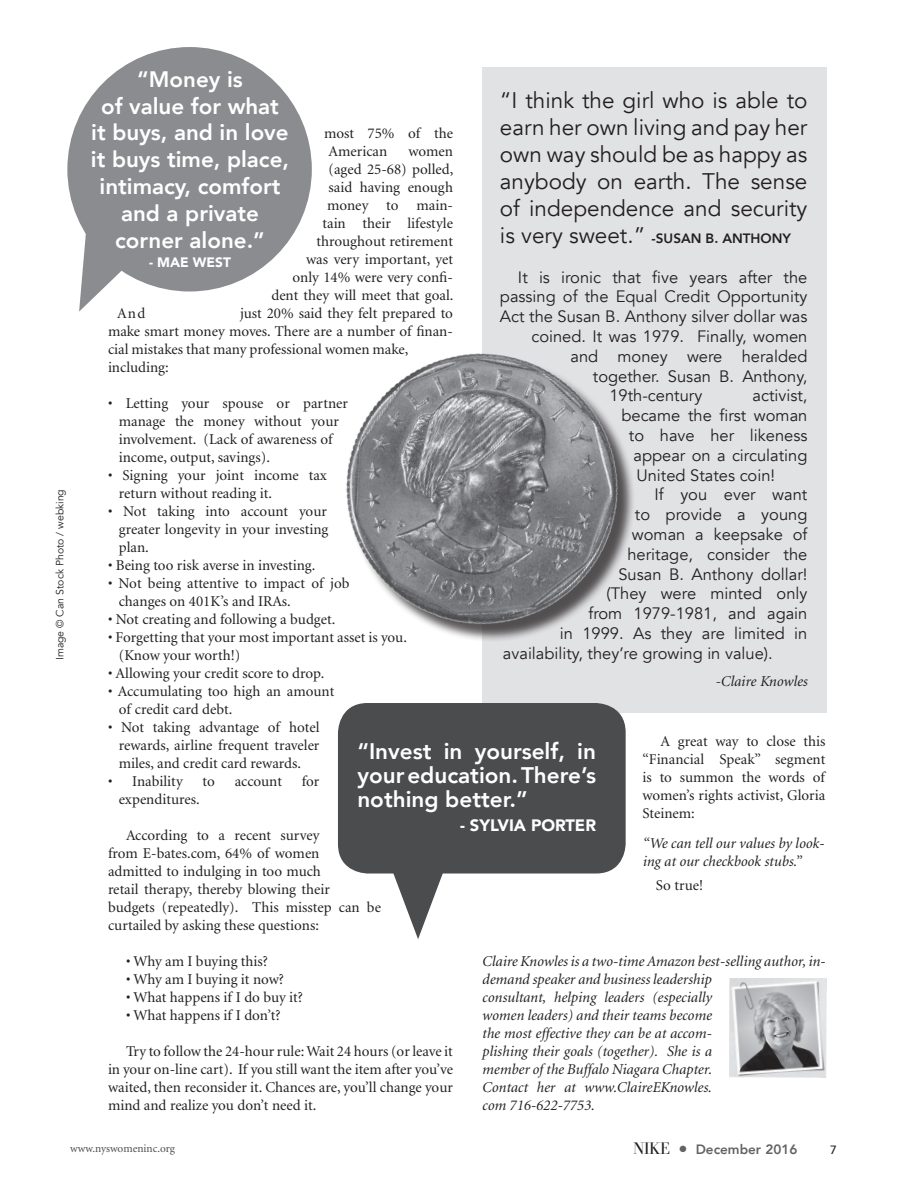
<style>
.page{position:relative;width:918px;height:1188px;background:#fff}
.page>*{position:absolute;margin:0;border:0;box-sizing:border-box;transform-origin:0 0}
.t1{font:22.5px/27px "Avenir";color:#231f20;text-align:justify}
.t2{font:800 22.5px/24px "Avenir";color:#fff;text-align:justify}
.t3{font:800 22.35px/26.8px "Avenir";color:#fff;text-align:center}
.t4{font:16.5px "Avenir";color:#231f20}
.t5{font:900 16.5px "Avenir";color:#fff}
.t6{font:15px/18px "Minion";color:#231f20}
.t7{font:italic 15px/18px "Minion";color:#231f20}
.t8{font:900 13.65px "Avenir";color:#fff}
.t9{font:800 13.5px "Avenir";color:#231f20}
.t10{font:800 13.5px "Avenir";color:#636366}
.t11{font:500 12px "Avenir";color:#231f20}
.t12{font:11.25px "Minion";color:#4b4c4d}
.t13{font:10.5px "Avenir";color:#231f20}
.s1{font-weight:400;font-size:22.5px}
.s2{font-family:"Minion Display"}
.s3{font-family:"Bodoni FLF";font-weight:400;font-size:17.25px;color:#231f20}
</style>
<div class="page">
<div style="left:482px;top:68px;width:344px;height:645px;background:#e1e2e4"></div>
<div style="left:67px;top:47px;width:245px;height:245px;background:#8a8c8f;border-radius:50%"></div>
<svg style="left:79px;top:222px;width:120px;height:90px"></svg>
<img style="left:346px;top:353px;width:287px;height:287px">
<div style="left:338px;top:703px;width:288px;height:171px;background:#4b4c4d;border-radius:30px"></div>
<svg style="left:354px;top:870px;width:128px;height:69px"></svg>
<img style="left:729px;top:978px;width:97px;height:100px">
<p class="t13" style="left:54px;top:660px;width:173px;rotate:-90deg">Image © Can Stock Photo / webking</p>
<h2 class="t3" style="left:91px;top:64px;width:200px">“Money is<br>of value for what<br>it buys, and in love it buys time, place, intimacy, comfort and a private corner alone.”</h2>
<p class="t8" style="left:149px;top:250px;width:83px">- MAE WEST</p>
<h1 class="t1" style="left:500px;top:87px;width:309px">“I think the girl who is able to earn her own living and pay her own way should be as happy as anybody on earth. The sense of independence and security</h1>
<p class="t9" style="left:500px;top:226px;width:293px"><span class="s1">is very sweet.”</span> -SUSAN B. ANTHONY</p>
<p class="t4" style="left:518px;top:267px;width:291px">It is ironic that five years after the</p>
<p class="t4" style="left:500px;top:287px;width:309px">passing of the Equal Credit Opportunity</p>
<p class="t4" style="left:500px;top:307px;width:309px">Act the Susan B. Anthony silver dollar was</p>
<p class="t4" style="left:531px;top:326px;width:277px">coined. It was 1979. Finally, women</p>
<p class="t4" style="left:570px;top:346px;width:239px">and money were heralded</p>
<p class="t4" style="left:593px;top:366px;width:216px">together. Susan B. Anthony,</p>
<p class="t4" style="left:609px;top:386px;width:94px">19th-century</p>
<p class="t4" style="left:752px;top:386px;width:56px">activist,</p>
<p class="t4" style="left:621px;top:406px;width:187px">became the first woman</p>
<p class="t4" style="left:629px;top:425px;width:180px">to have her likeness</p>
<p class="t4" style="left:633px;top:445px;width:176px">appear on a circulating</p>
<p class="t4" style="left:636px;top:465px;width:140px">United States coin!</p>
<p class="t4" style="left:654px;top:485px;width:154px">If you ever want</p>
<p class="t4" style="left:635px;top:505px;width:174px">to provide a young</p>
<p class="t4" style="left:632px;top:524px;width:177px">woman a keepsake of</p>
<p class="t4" style="left:627px;top:544px;width:181px">heritage, consider the</p>
<p class="t4" style="left:618px;top:564px;width:190px">Susan B. Anthony dollar!</p>
<p class="t4" style="left:606px;top:584px;width:203px">(They were minted only</p>
<p class="t4" style="left:588px;top:604px;width:221px">from 1979-1981, and again</p>
<p class="t4" style="left:560px;top:623px;width:249px">in 1999. As they are limited in</p>
<p class="t4" style="left:503px;top:643px;width:271px">availability, they’re growing in value).</p>
<p class="t7" style="left:715px;top:673px;width:94px"><span class="s2">-</span>Claire Knowles</p>
<p class="t6" style="left:328px;top:125px;width:126px;text-indent:-4px">most 75% of the<br>American</p>
<p class="t6" style="left:272px;top:143px;width:183px;text-align:right">women<br>(aged 25-68) polled,<br>said having enough<br>money to main-<br>tain their lifestyle throughout retirement<br>was very important, yet<br>only 14% were very confi&shy;dent they will meet that goal.</p>
<p class="t6" style="left:108px;top:305px;width:346px;text-indent:132px">just 20% said they felt prepared to make smart money moves. There are a number of finan&shy;cial mistakes that many professional women make, including:</p>
<p class="t6" style="left:119px;top:395px;width:231px;text-indent:-11px">• Letting your spouse or partner manage the money without your involvement. (Lack of awareness of income, output, savings).</p>
<p class="t6" style="left:119px;top:467px;width:210px;text-indent:-11px">• Signing your joint income tax return without reading it.</p>
<p class="t6" style="left:119px;top:503px;width:211px;text-align:justify;text-indent:-11px">• Not taking into account your greater longevity in your investing plan.</p>
<p class="t6" style="left:108px;top:557px;width:209px">• Being too risk averse in investing.</p>
<p class="t6" style="left:119px;top:575px;width:232px;text-indent:-11px">• Not being attentive to impact of job changes on 401K’s and IRAs.</p>
<p class="t6" style="left:108px;top:611px;width:229px">• Not creating and following a budget.</p>
<p class="t6" style="left:119px;top:629px;width:290px;text-indent:-11px">• Forgetting that your most important asset is you. (Know your worth!)</p>
<p class="t6" style="left:108px;top:665px;width:218px">• Allowing your credit score to drop.</p>
<p class="t6" style="left:119px;top:683px;width:217px;text-indent:-11px">• Accumulating too high an amount of credit card debt.</p>
<p class="t6" style="left:119px;top:719px;width:202px;text-align:justify;text-indent:-11px">• Not taking advantage of hotel rewards, airline frequent traveler miles, and credit card rewards.</p>
<p class="t6" style="left:108px;top:773px;width:76px">• Inability</p>
<p class="t6" style="left:203px;top:773px;width:14px">to</p>
<p class="t6" style="left:235px;top:773px;width:49px">account</p>
<p class="t6" style="left:302px;top:773px;width:19px">for</p>
<p class="t6" style="left:119px;top:791px;width:82px">expenditures.</p>
<p class="t6" style="left:108px;top:827px;width:274px;text-indent:18px">According to a recent survey<br>from E-bates.com, 64% of women<br>admitted to indulging in too much<br>retail therapy, thereby blowing their<br>budgets (repeatedly). This misstep can be curtailed by asking these questions:</p>
<p class="t6" style="left:126px;top:953px;width:144px">• Why am I buying this?</p>
<p class="t6" style="left:126px;top:971px;width:160px">• Why am I buying it now?</p>
<p class="t6" style="left:126px;top:989px;width:178px">• What happens if I do buy it?</p>
<p class="t6" style="left:126px;top:1007px;width:156px">• What happens if I don’t?</p>
<p class="t6" style="left:108px;top:1043px;width:347px;text-align:justify;text-indent:18px">Try to follow the 24-hour rule: Wait 24 hours (or leave it in your on-line cart). If you still want the item after you’ve waited, then reconsider it. Chances are, you’ll change your mind and realize you don’t need it.</p>
<p class="t6" style="left:117px;top:305px;width:30px">And</p>
<p class="t6" style="left:642px;top:732px;width:184px;text-align:justify;text-indent:18px">A great way to close this “Financial Speak” segment is to summon the words of women’s rights activist, Gloria Steinem:</p>
<p class="t7" style="left:642px;top:834px;width:183px">“We can tell our values by look&shy;ing at our checkbook stubs.”</p>
<p class="t6" style="left:656px;top:876px;width:49px">So true!</p>
<h1 class="t2" style="left:357px;top:738px;width:240px">“Invest in yourself, in your education. There’s nothing better.”</h1>
<p class="t5" style="left:460px;top:811px;width:137px">- SYLVIA PORTER</p>
<p class="t7" style="left:482px;top:953px;width:345px">Claire Knowles is a two-time Amazon best-selling author, in&shy;demand speaker and business leadership<br>consultant, helping leaders (especially<br>women leaders) and their teams become<br>the most effective they can be at accom-<br>plishing their goals (together). She is a<br>member of the Buffalo Niagara Chapter.<br>Contact her at www.ClaireEKnowles.<br>com 716-622-7753.</p>
<p class="t12" style="left:70px;top:1143px;width:106px">www.nyswomeninc.org</p>
<p class="t10" style="left:633px;top:1137px;width:166px"><span class="s3">NIKE</span> ● December 2016</p>
<p class="t11" style="left:830px;top:1139px;width:8px">7</p>
</div>
